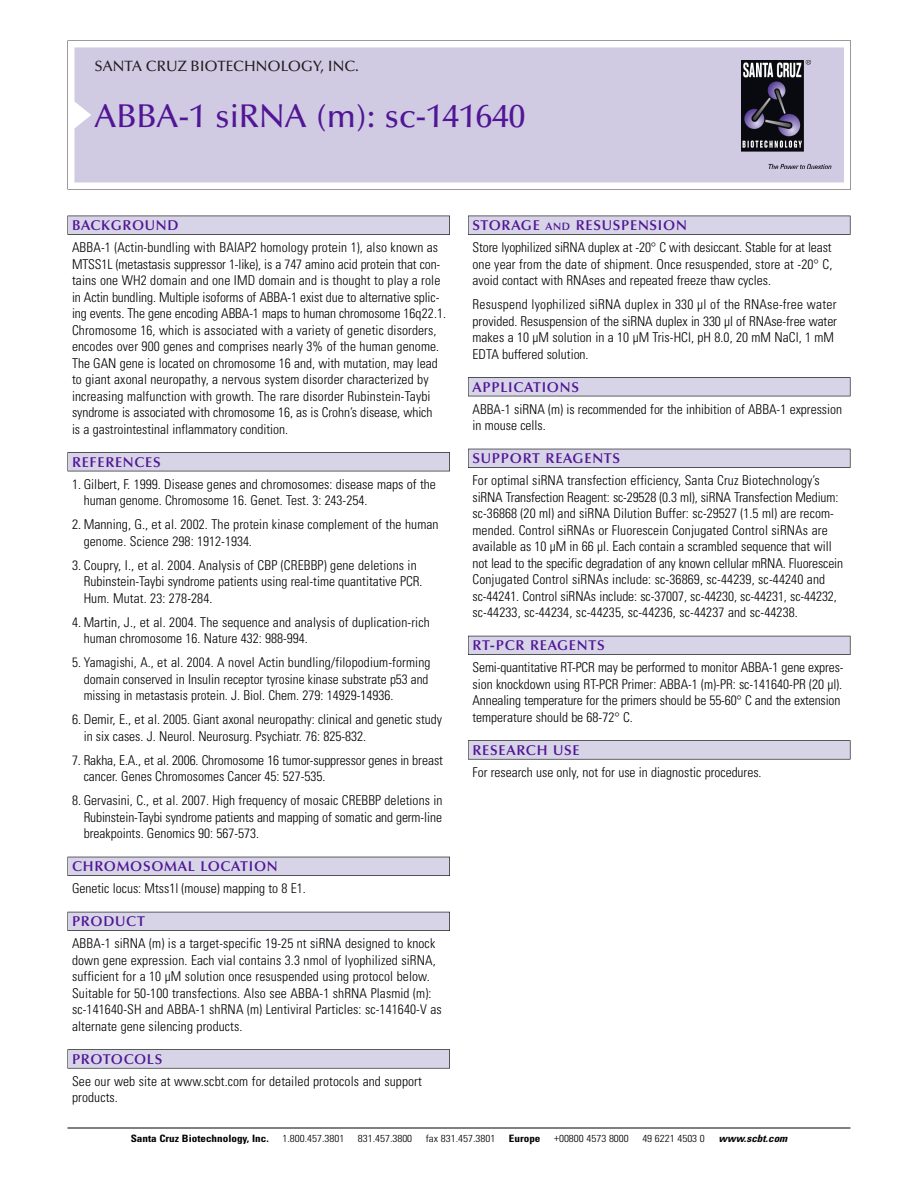
<style>
.page{position:relative;width:918px;height:1188px;background:#fff}
.page>*{position:absolute;margin:0;border:0;box-sizing:border-box;transform-origin:0 0}
.t1{font:500 33px "Optima";color:#511695}
.t2{font:500 15px "Optima";color:#231f20}
.t3{font:600 14.25px "Optima";letter-spacing:.05em;color:#511695}
.t4{font:300 condensed 13.5px/16.5px "Univers";color:#000}
.t5{font:300 condensed 10.2px "Univers";color:#000;scale:1.1 1}
.t6{font:700 condensed 10.2px "Univers";color:#000;scale:1.1 1}
.t7{font:italic 700 condensed 10.2px "Univers";color:#000;scale:1.1 1}
.s1{font-size:10.65px}
</style>
<div class="page">
<svg style="left:74px;top:41px;width:777px;height:148px"></svg>
<div style="left:74px;top:47px;width:770px;height:135px;background:#d1cae3"></div>
<img style="left:741px;top:60px;width:90px;height:108px">
<div style="left:68px;top:216px;width:382px;height:19px;background:#535256"></div>
<div style="left:68px;top:216px;width:381px;height:18px;background:#d7d4e8"></div>
<div style="left:68px;top:452px;width:382px;height:19px;background:#515155"></div>
<div style="left:68px;top:453px;width:381px;height:18px;background:#d7d4e8"></div>
<div style="left:68px;top:857px;width:382px;height:19px;background:#515057"></div>
<div style="left:68px;top:857px;width:381px;height:18px;background:#d7d4e8"></div>
<div style="left:68px;top:912px;width:382px;height:19px;background:#535259"></div>
<div style="left:68px;top:912px;width:381px;height:18px;background:#d7d4e8"></div>
<svg style="left:68px;top:1049px;width:382px;height:20px"></svg>
<div style="left:68px;top:1050px;width:381px;height:18px;background:#d7d4e8"></div>
<div style="left:468px;top:216px;width:382px;height:19px;background:#535256"></div>
<div style="left:468px;top:216px;width:382px;height:18px;background:#d7d4e8"></div>
<div style="left:468px;top:377px;width:382px;height:19px;background:#515155"></div>
<div style="left:468px;top:378px;width:382px;height:18px;background:#d7d4e8"></div>
<div style="left:468px;top:449px;width:382px;height:19px;background:#515057"></div>
<div style="left:468px;top:449px;width:382px;height:18px;background:#d7d4e8"></div>
<div style="left:468px;top:636px;width:382px;height:19px;background:#535259"></div>
<div style="left:468px;top:636px;width:382px;height:18px;background:#d7d4e8"></div>
<svg style="left:468px;top:740px;width:382px;height:20px"></svg>
<div style="left:468px;top:741px;width:382px;height:18px;background:#d7d4e8"></div>
<hr style="left:68px;top:1128px;width:782px;height:1px;background:#000">
<p class="t2" style="left:94px;top:60px;width:266px">SANTA CRUZ BIOTECHNOLOGY, INC.</p>
<p class="t1" style="left:94px;top:102px;width:432px">ABBA-1 siRNA (m): sc-141640</p>
<p class="t3" style="left:72px;top:219px;width:108px">BACKGROUND</p>
<p class="t4" style="left:72px;top:240px;width:376px">ABBA-1 (Actin-bundling with BAIAP2 homology protein 1), also known as MTSS1L (metastasis suppressor 1-like), is a 747 amino acid protein that con&shy;tains one WH2 domain and one IMD domain and is thought to play a role in Actin bundling. Multiple isoforms of ABBA-1 exist due to alternative splic&shy;ing events. The gene encoding ABBA-1 maps to human chromosome 16q22.1.<br>Chromosome 16, which is associated with a variety of genetic disorders, encodes over 900 genes and comprises nearly 3% of the human genome.<br>The GAN gene is located on chromosome 16 and, with mutation, may lead to giant axonal neuropathy, a nervous system disorder characterized by increasing malfunction with growth. The rare disorder Rubinstein-Taybi syndrome is associated with chromosome 16, as is Crohn’s disease, which<br>is a gastrointestinal inflammatory condition.</p>
<p class="t3" style="left:72px;top:456px;width:90px">REFERENCES</p>
<p class="t4" style="left:84px;top:477px;width:354px;text-indent:-12px">1. Gilbert, F. 1999. Disease genes and chromosomes: disease maps of the human genome. Chromosome 16. Genet. Test. 3: 243-254.</p>
<p class="t4" style="left:84px;top:517px;width:356px;text-indent:-12px">2. Manning, G., et al. 2002. The protein kinase complement of the human genome. Science 298: 1912-1934.</p>
<p class="t4" style="left:84px;top:558px;width:340px;text-indent:-12px">3. Coupry, I., et al. 2004. Analysis of CBP (CREBBP) gene deletions in<br>Rubinstein-Taybi syndrome patients using real-time quantitative PCR.<br>Hum. Mutat. 23: 278-284.</p>
<p class="t4" style="left:84px;top:615px;width:348px;text-indent:-12px">4. Martin, J., et al. 2004. The sequence and analysis of duplication-rich human chromosome 16. Nature 432: 988-994.</p>
<p class="t4" style="left:84px;top:655px;width:348px;text-indent:-12px">5. Yamagishi, A., et al. 2004. A novel Actin bundling/filopodium-forming domain conserved in Insulin receptor tyrosine kinase substrate p53 and missing in metastasis protein. J. Biol. Chem. 279: 14929-14936.</p>
<p class="t4" style="left:84px;top:712px;width:360px;text-indent:-12px">6. Demir, E., et al. 2005. Giant axonal neuropathy: clinical and genetic study in six cases. J. Neurol. Neurosurg. Psychiatr. 76: 825-832.</p>
<p class="t4" style="left:84px;top:753px;width:361px;text-indent:-12px">7. Rakha, E.A., et al. 2006. Chromosome 16 tumor-suppressor genes in breast cancer. Genes Chromosomes Cancer 45: 527-535.</p>
<p class="t4" style="left:84px;top:793px;width:360px;text-align:justify;text-indent:-12px">8. Gervasini, C., et al. 2007. High frequency of mosaic CREBBP deletions in Rubinstein-Taybi syndrome patients and mapping of somatic and germ-line breakpoints. Genomics 90: 567-573.</p>
<p class="t3" style="left:72px;top:860px;width:207px">CHROMOSOMAL LOCATION</p>
<p class="t4" style="left:72px;top:882px;width:235px">Genetic locus: Mtss1l (mouse) mapping to 8 E1.</p>
<p class="t3" style="left:72px;top:915px;width:74px">PRODUCT</p>
<p class="t4" style="left:72px;top:937px;width:371px">ABBA-1 siRNA (m) is a target-specific 19-25 nt siRNA designed to knock down gene expression. Each vial contains 3.3 nmol of lyophilized siRNA, sufficient for a 10 µM solution once resuspended using protocol below.<br>Suitable for 50-100 transfections. Also see ABBA-1 shRNA Plasmid (m): sc-141640-SH and ABBA-1 shRNA (m) Lentiviral Particles: sc-141640-V as alternate gene silencing products.</p>
<p class="t3" style="left:72px;top:1053px;width:92px">PROTOCOLS</p>
<p class="t4" style="left:72px;top:1074px;width:351px">See our web site at www.scbt.com for detailed protocols and support products.</p>
<p class="t3" style="left:473px;top:219px;width:216px">STORAGE <span class="s1">AND</span> RESUSPENSION</p>
<p class="t4" style="left:473px;top:240px;width:361px;text-align:justify">Store lyophilized siRNA duplex at -20° C with desiccant. Stable for at least one year from the date of shipment. Once resuspended, store at -20° C, avoid contact with RNAses and repeated freeze thaw cycles.</p>
<p class="t4" style="left:473px;top:297px;width:366px">Resuspend lyophilized siRNA duplex in 330 µl of the RNAse-free water provided. Resuspension of the siRNA duplex in 330 µl of RNAse-free water makes a 10 µM solution in a 10 µM Tris-HCl, pH 8.0, 20 mM NaCl, 1 mM EDTA buffered solution.</p>
<p class="t3" style="left:473px;top:381px;width:108px">APPLICATIONS</p>
<p class="t4" style="left:473px;top:402px;width:371px">ABBA-1 siRNA (m) is recommended for the inhibition of ABBA-1 expression in mouse cells.</p>
<p class="t3" style="left:473px;top:452px;width:149px">SUPPORT REAGENTS</p>
<p class="t4" style="left:473px;top:474px;width:372px">For optimal siRNA transfection efficiency, Santa Cruz Biotechnology’s siRNA Transfection Reagent: sc-29528 (0.3 ml), siRNA Transfection Medium: sc-36868 (20 ml) and siRNA Dilution Buffer: sc-29527 (1.5 ml) are recom&shy;mended. Control siRNAs or Fluorescein Conjugated Control siRNAs are available as 10 µM in 66 µl. Each contain a scrambled sequence that will not lead to the specific degradation of any known cellular mRNA. Fluorescein Conjugated Control siRNAs include: sc-36869, sc-44239, sc-44240 and sc-44241. Control siRNAs include: sc-37007, sc-44230, sc-44231, sc-44232, sc-44233, sc-44234, sc-44235, sc-44236, sc-44237 and sc-44238.</p>
<p class="t3" style="left:473px;top:639px;width:134px">RT-PCR REAGENTS</p>
<p class="t4" style="left:473px;top:661px;width:373px">Semi-quantitative RT-PCR may be performed to monitor ABBA-1 gene expres&shy;sion knockdown using RT-PCR Primer: ABBA-1 (m)-PR: sc-141640-PR (20 µl).<br>Annealing temperature for the primers should be 55-60° C and the extension temperature should be 68-72° C.</p>
<p class="t3" style="left:473px;top:744px;width:109px">RESEARCH USE</p>
<p class="t4" style="left:473px;top:765px;width:291px">For research use only, not for use in diagnostic procedures.</p>
<p class="t6" style="left:131px;top:1135px;width:127px">Santa Cruz Biotechnology, Inc.</p>
<p class="t5" style="left:282px;top:1135px;width:58px">1.800.457.3801</p>
<p class="t5" style="left:358px;top:1135px;width:51px">831.457.3800</p>
<p class="t5" style="left:426px;top:1135px;width:65px">fax 831.457.3801</p>
<p class="t6" style="left:509px;top:1135px;width:30px">Europe</p>
<p class="t5" style="left:554px;top:1135px;width:69px">+00800 4573 8000</p>
<p class="t5" style="left:642px;top:1135px;width:58px">49 6221 4503 0</p>
<p class="t7" style="left:719px;top:1135px;width:66px">www.scbt.com</p>
</div>
